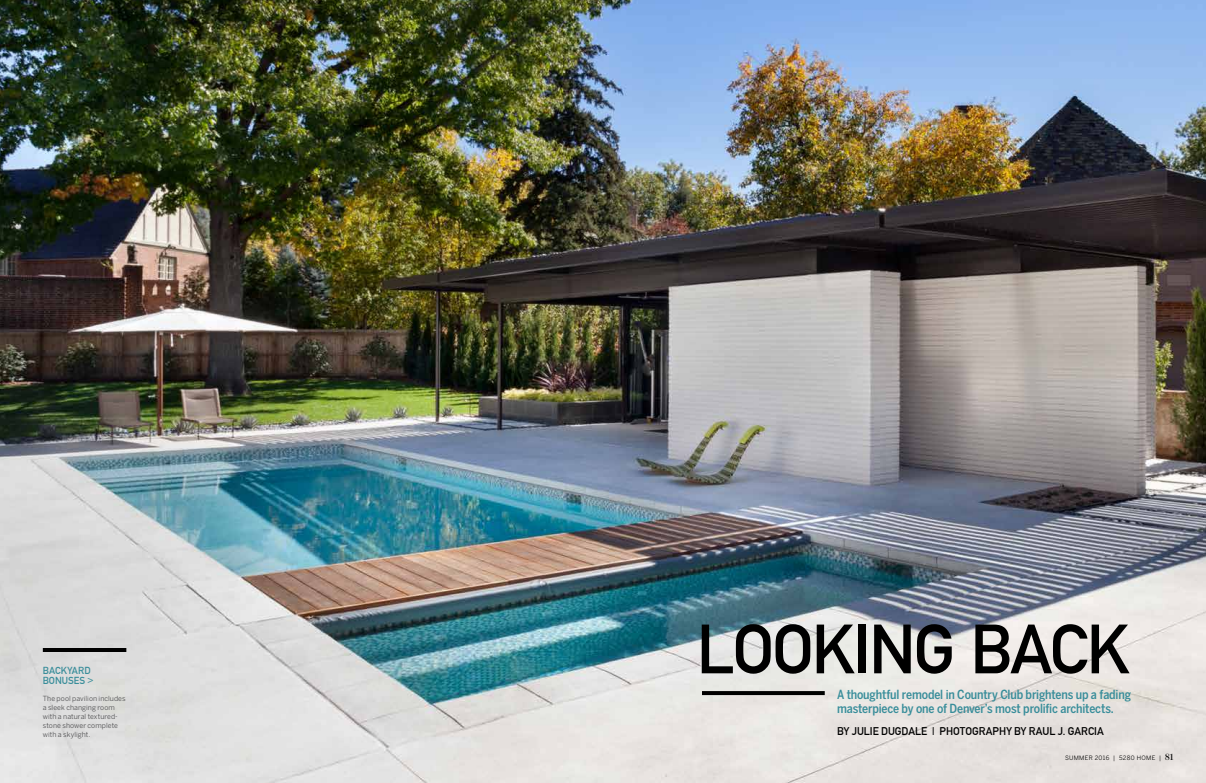
<style>
.page{position:relative;width:1206px;height:783px;background:#fff}
.page>*{position:absolute;margin:0;border:0;box-sizing:border-box;transform-origin:0 0}
.t1{font:700 68.5px "DIN Alternate";letter-spacing:-.03em;color:#000}
.t2{font:500 12.5px/14px "Benton Sans Cond";letter-spacing:-.01em;color:#388d9a}
.t3{font:700 11px "DIN Alternate";letter-spacing:-.005em;color:#000}
.t4{font:700 10px/10px "DIN Alternate";letter-spacing:.005em;color:#388d9a}
.t5{font:7px/9px "Benton Sans";letter-spacing:.01em;color:#4d4d4f}
.t6{font:6px "Benton Sans";letter-spacing:.05em;color:#000}
.s1{font-family:"Moderno FB";font-weight:600;font-size:9px}
</style>
<div class="page">
<img style="left:0;top:0;width:1206px;height:783px">
<hr style="left:43px;top:648px;width:83px;height:4px;background:#000">
<svg style="left:702px;top:691px;width:123px;height:4px"></svg>
<p class="t4" style="left:43px;top:665px;width:52px">BACKYARD<br>BONUSES &gt;</p>
<p class="t5" style="left:43px;top:694px;width:84px">The pool pavilion includes a sleek changing room with a natural textured&shy;stone shower complete with a skylight.</p>
<h1 class="t1" style="left:697px;top:597px;width:435px">LOOKING BACK</h1>
<p class="t2" style="left:837px;top:687px;width:296px">A thoughtful remodel in Country Club brightens up a fading masterpiece by one of Denver’s most prolific architects.</p>
<p class="t3" style="left:837px;top:722px;width:268px">BY JULIE DUGDALE | PHOTOGRAPHY BY RAUL J. GARCIA</p>
<p class="t6" style="left:1065px;top:754px;width:110px">SUMMER 2016 | 5280 HOME | <span class="s1">81</span></p>
</div>
